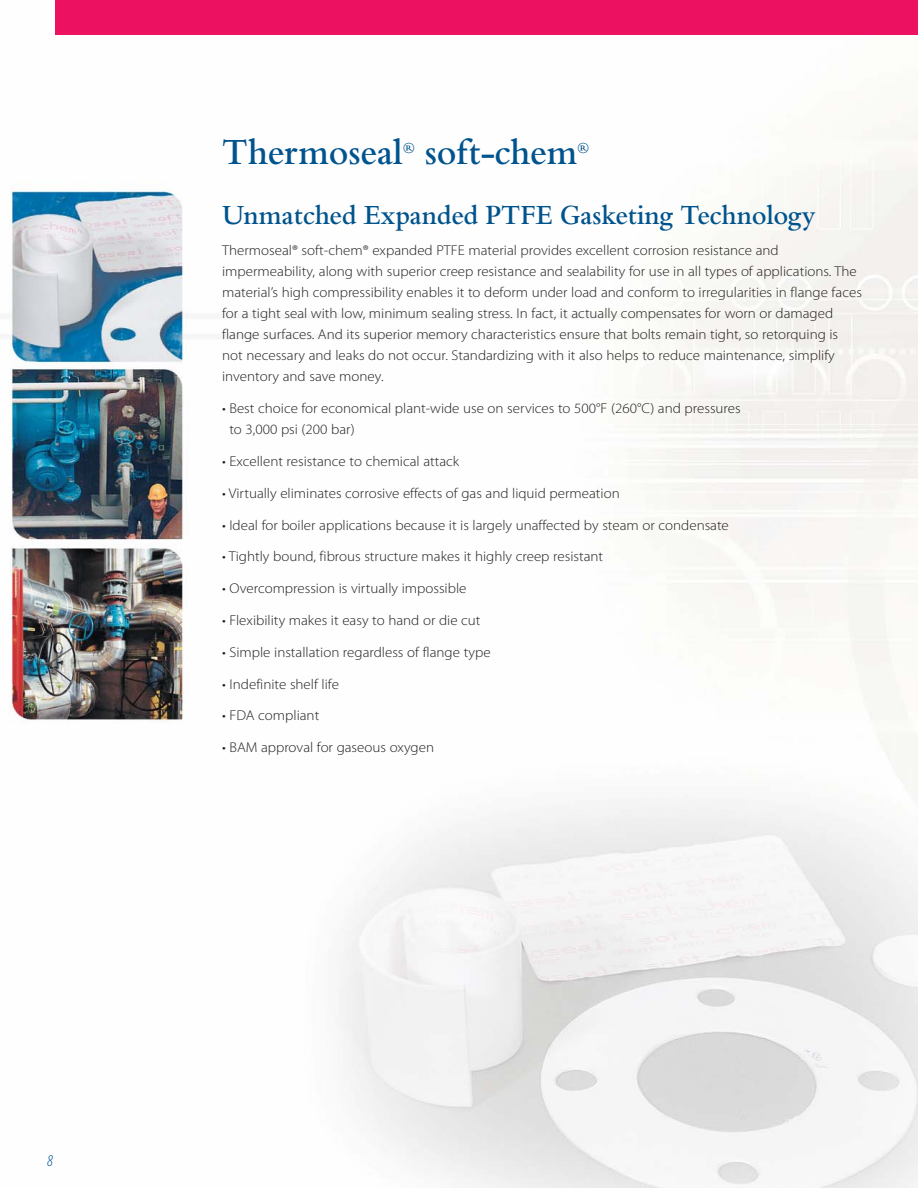
<style>
.page{position:relative;width:918px;height:1188px;background:#fff}
.page>*{position:absolute;margin:0;border:0;box-sizing:border-box;transform-origin:0 0}
.t1{font:500 36px "Bemtus T";color:#00538d;scale:.95 1}
.t2{font:500 27px "Bemtus T";color:#00538d;scale:.95 1}
.t3{font:italic 300 condensed 16.5px "Myriad Pro";color:#00538d}
.t4{font:500 15px "Bemtus T";color:#00538d}
.t5{font:300 14.25px/21px "Myriad Pro";color:#231f20;scale:1.05 1}
</style>
<div class="page">
<img style="left:8px;top:0;width:910px;height:1188px">
<div style="left:56px;top:0;width:862px;height:34px;background:#ed1261"></div>
<p class="t3" style="left:47px;top:1154px;width:7px">8</p>
<h1 class="t1" style="left:222px;top:137px;width:192px">Thermoseal</h1>
<p class="t4" style="left:403px;top:142px;width:14px">®</p>
<h1 class="t1" style="left:424px;top:137px;width:162px">soft-chem</h1>
<p class="t4" style="left:577px;top:142px;width:14px">®</p>
<h2 class="t2" style="left:222px;top:204px;width:626px">Unmatched Expanded PTFE Gasketing Technology</h2>
<p class="t5" style="left:222px;top:242px;width:611px">Thermoseal® soft-chem® expanded PTFE material provides excellent corrosion resistance and impermeability, along with superior creep resistance and sealability for use in all types of applications. The material’s high compressibility enables it to deform under load and conform to irregularities in flange faces for a tight seal with low, minimum sealing stress. In fact, it actually compensates for worn or damaged flange surfaces. And its superior memory characteristics ensure that bolts remain tight, so retorquing is not necessary and leaks do not occur. Standardizing with it also helps to reduce maintenance, simplify inventory and save money.</p>
<p class="t5" style="left:229px;top:399px;width:488px;text-indent:-7px">• Best choice for economical plant-wide use on services to 500°F (260°C) and pressures to 3,000 psi (200 bar)</p>
<p class="t5" style="left:222px;top:452px;width:227px">• Excellent resistance to chemical attack</p>
<p class="t5" style="left:222px;top:484px;width:380px">• Virtually eliminates corrosive effects of gas and liquid permeation</p>
<p class="t5" style="left:222px;top:516px;width:484px">• Ideal for boiler applications because it is largely unaffected by steam or condensate</p>
<p class="t5" style="left:222px;top:548px;width:364px">• Tightly bound, fibrous structure makes it highly creep resistant</p>
<p class="t5" style="left:222px;top:579px;width:234px">• Overcompression is virtually impossible</p>
<p class="t5" style="left:222px;top:611px;width:248px">• Flexibility makes it easy to hand or die cut</p>
<p class="t5" style="left:222px;top:643px;width:257px">• Simple installation regardless of flange type</p>
<p class="t5" style="left:222px;top:675px;width:113px">• Indefinite shelf life</p>
<p class="t5" style="left:222px;top:707px;width:94px">• FDA compliant</p>
<p class="t5" style="left:222px;top:738px;width:203px">• BAM approval for gaseous oxygen</p>
</div>
